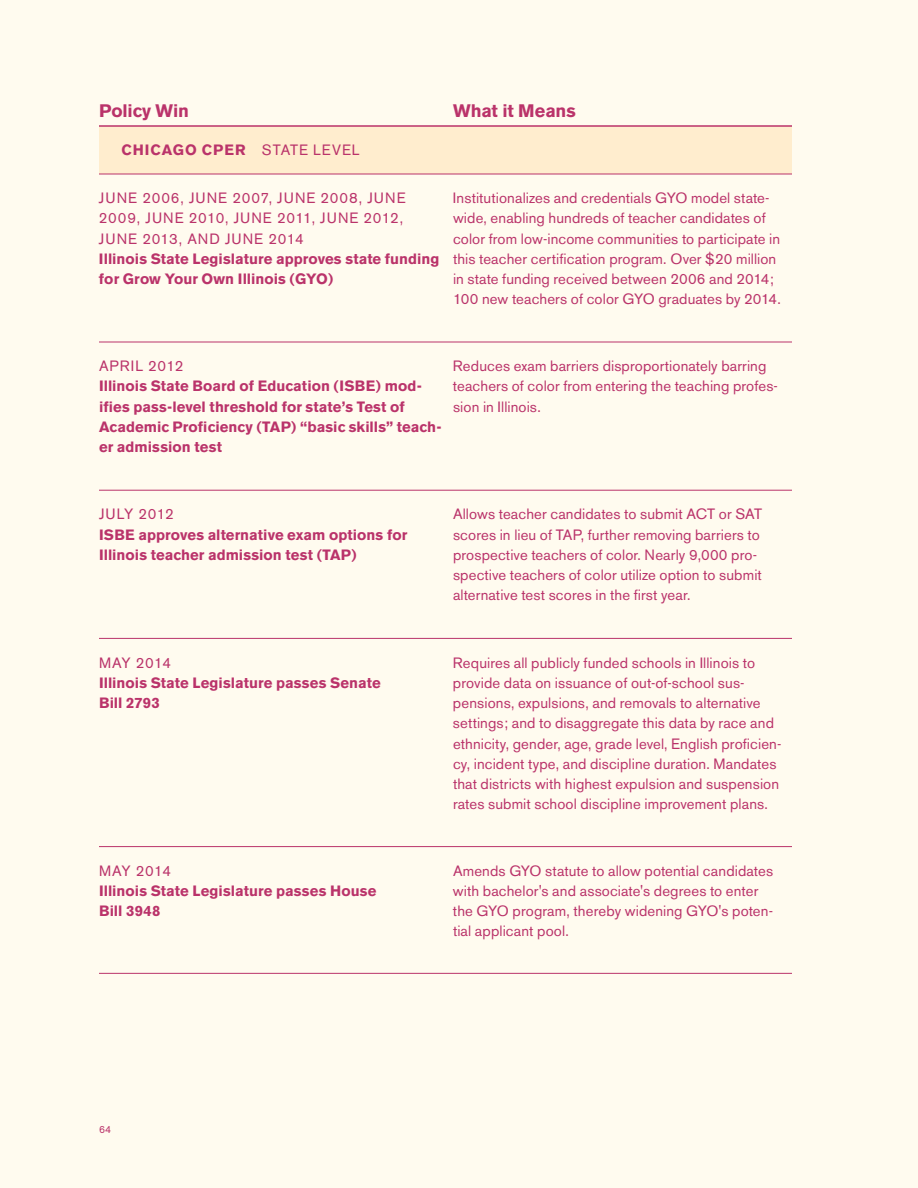
<style>
.page{position:relative;width:918px;height:1188px;background:#fffbef}
.page>*{position:absolute;margin:0;border:0;box-sizing:border-box;transform-origin:0 0}
.t1{font:700 18px "Akzidenz Grotesk BE";letter-spacing:-.005em;color:#ba336a}
.t2{font:14.85px/20.2px "Akzidenz Grotesk BE";letter-spacing:.01em;color:#ba336a}
.t3{font:700 14.85px/20.2px "Akzidenz Grotesk BE";letter-spacing:.005em;color:#ba336a}
.t4{font:14.85px/20.2px "Akzidenz Grotesk BE";letter-spacing:.065em;color:#ba336a}
.t5{font:700 14.85px "Akzidenz Grotesk BE";letter-spacing:.07em;color:#ba336a}
.t6{font:14.85px "Akzidenz Grotesk BE";letter-spacing:.03em;color:#ba336a}
.t7{font:10.35px "Akzidenz Grotesk BQ";color:#ba336a}
.s1{font-weight:400}
</style>
<div class="page">
<div style="left:99px;top:127px;width:693px;height:47px;background:#ffedce"></div>
<hr style="left:99px;top:973px;width:354px;height:1px;background:#ba336a">
<hr style="left:453px;top:973px;width:339px;height:1px;background:#ba336a">
<hr style="left:99px;top:342px;width:354px;height:1px;background:#ba336a">
<hr style="left:453px;top:342px;width:339px;height:1px;background:#ba336a">
<hr style="left:99px;top:490px;width:354px;height:1px;background:#ba336a">
<hr style="left:453px;top:490px;width:339px;height:1px;background:#ba336a">
<hr style="left:99px;top:638px;width:354px;height:1px;background:#ba336a">
<hr style="left:453px;top:638px;width:339px;height:1px;background:#ba336a">
<hr style="left:99px;top:846px;width:354px;height:1px;background:#ba336a">
<hr style="left:453px;top:846px;width:339px;height:1px;background:#ba336a">
<hr style="left:99px;top:125px;width:354px;height:2px;background:#ba336a">
<hr style="left:453px;top:125px;width:339px;height:2px;background:#ba336a">
<hr style="left:99px;top:174px;width:354px;height:1px;background:#ba336a">
<hr style="left:453px;top:174px;width:339px;height:1px;background:#ba336a">
<p class="t1" style="left:99px;top:100px;width:92px">Policy Win</p>
<p class="t1" style="left:453px;top:100px;width:124px">What it Means</p>
<p class="t5" style="left:122px;top:141px;width:240px">CHICAGO CPER <span class="s1">STATE LEVEL</span></p>
<p class="t4" style="left:99px;top:188px;width:308px">JUNE 2006, JUNE 2007, JUNE 2008, JUNE<br>2009, JUNE 2010, JUNE 2011, JUNE 2012,<br>JUNE 2013, AND JUNE 2014</p>
<p class="t3" style="left:99px;top:249px;width:342px">Illinois State Legislature approves state funding for Grow Your Own Illinois (GYO)</p>
<p class="t2" style="left:453px;top:188px;width:329px">Institutionalizes and credentials GYO model state&shy;wide, enabling hundreds of teacher candidates of color from low-income communities to participate in this teacher certification program. Over $20 million in state funding received between 2006 and 2014; 100 new teachers of color GYO graduates by 2014.</p>
<p class="t4" style="left:99px;top:356px;width:86px">APRIL 2012</p>
<p class="t3" style="left:99px;top:376px;width:344px">Illinois State Board of Education (ISBE) mod&shy;ifies pass-level threshold for state’s Test of Academic Proficiency (TAP) “basic skills” teach&shy;er admission test</p>
<p class="t2" style="left:453px;top:356px;width:326px">Reduces exam barriers disproportionately barring teachers of color from entering the teaching profes&shy;sion in Illinois.</p>
<p class="t6" style="left:99px;top:505px;width:76px">JULY 2012</p>
<p class="t3" style="left:99px;top:524px;width:310px">ISBE approves alternative exam options for<br>Illinois teacher admission test (TAP)</p>
<p class="t2" style="left:453px;top:504px;width:311px">Allows teacher candidates to submit ACT or SAT scores in lieu of TAP, further removing barriers to prospective teachers of color. Nearly 9,000 pro&shy;spective teachers of color utilize option to submit alternative test scores in the first year.</p>
<p class="t2" style="left:99px;top:652px;width:74px">MAY 2014</p>
<p class="t3" style="left:99px;top:673px;width:283px">Illinois State Legislature passes Senate<br>Bill 2793</p>
<p class="t2" style="left:453px;top:652px;width:330px">Requires all publicly funded schools in Illinois to provide data on issuance of out-of-school sus&shy;pensions, expulsions, and removals to alternative settings; and to disaggregate this data by race and ethnicity, gender, age, grade level, English proficien&shy;cy, incident type, and discipline duration. Mandates that districts with highest expulsion and suspension rates submit school discipline improvement plans.</p>
<p class="t2" style="left:99px;top:860px;width:74px">MAY 2014</p>
<p class="t3" style="left:99px;top:881px;width:279px">Illinois State Legislature passes House<br>Bill 3948</p>
<p class="t2" style="left:453px;top:860px;width:322px">Amends GYO statute to allow potential candidates with bachelor's and associate's degrees to enter the GYO program, thereby widening GYO's poten&shy;tial applicant pool.</p>
<p class="t7" style="left:99px;top:1124px;width:14px">64</p>
</div>
